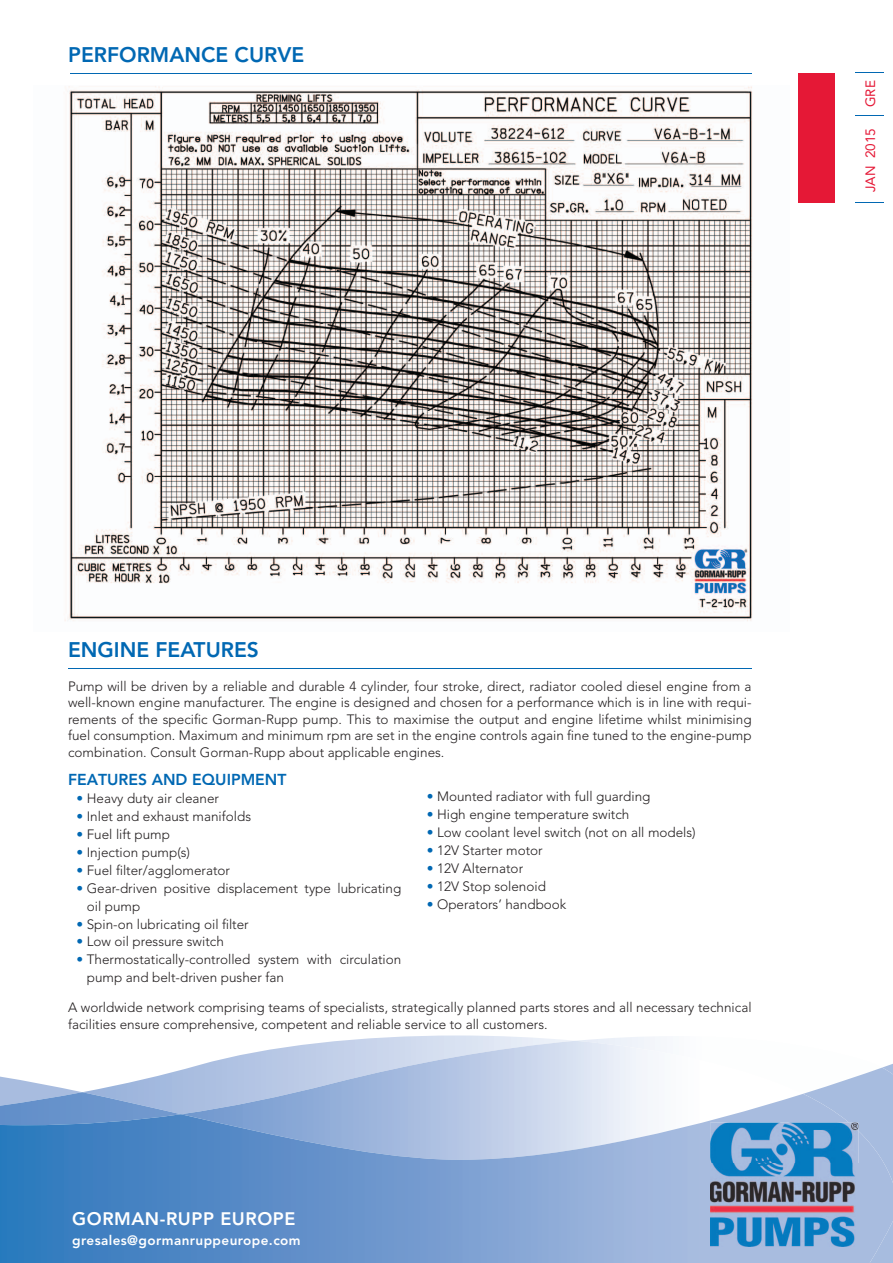
<style>
.page{position:relative;width:893px;height:1263px;background:#fff}
.page>*{position:absolute;margin:0;border:0;box-sizing:border-box;transform-origin:0 0}
.t1{font:800 21px "Avenir LT Std";color:#0168b3}
.t2{font:800 18px "Avenir LT Std";letter-spacing:.03em;color:#fff}
.t3{font:800 15.75px "Avenir LT Std";color:#0168b3}
.t4{font:300 13.5px/16.5px "Avenir LT Std";color:#231f20}
.t5{font:800 13.5px "Avenir LT Std";letter-spacing:.03em;color:#fff}
.t6{font:13.5px "Avenir LT Std";color:#e51836}
.s1{color:#0168b3}
</style>
<div class="page">
<div style="left:799px;top:73px;width:36px;height:130px;background:#e51836"></div>
<svg style="left:855px;top:115px;width:28px;height:1px"></svg>
<img style="left:0;top:1183px;width:893px;height:80px">
<svg style="left:0;top:1035px;width:893px;height:148px"></svg>
<img style="left:710px;top:1123px;width:148px;height:123px">
<img style="left:65px;top:86px;width:687px;height:535px">
<hr style="left:68px;top:669px;width:684px;height:1px;background:#0168b3">
<hr style="left:70px;top:73px;width:682px;height:1px;background:#0168b3">
<h1 class="t1" style="left:68px;top:42px;width:238px">PERFORMANCE CURVE</h1>
<p class="t6" style="left:862px;top:107px;width:28px;rotate:-90deg">GRE</p>
<p class="t6" style="left:862px;top:192px;width:66px;rotate:-90deg">JAN 2015</p>
<h1 class="t1" style="left:68px;top:637px;width:192px">ENGINE FEATURES</h1>
<p class="t4" style="left:68px;top:678px;width:685px;text-align:justify">Pump will be driven by a reliable and durable 4 cylinder, four stroke, direct, radiator cooled diesel engine from a well-known engine manufacturer. The engine is designed and chosen for a performance which is in line with requi&shy;rements of the specific Gorman-Rupp pump. This to maximise the output and engine lifetime whilst minimising fuel consumption. Maximum and minimum rpm are set in the engine controls again fine tuned to the engine-pump combination. Consult Gorman-Rupp about applicable engines.</p>
<p class="t3" style="left:68px;top:770px;width:220px">FEATURES AND EQUIPMENT</p>
<p class="t4" style="left:77px;top:790px;width:144px"><span class="s1">•</span> Heavy duty air cleaner</p>
<p class="t4" style="left:77px;top:808px;width:176px"><span class="s1">•</span> Inlet and exhaust manifolds</p>
<p class="t4" style="left:77px;top:826px;width:95px"><span class="s1">•</span> Fuel lift pump</p>
<p class="t4" style="left:77px;top:844px;width:115px"><span class="s1">•</span> Injection pump(s)</p>
<p class="t4" style="left:77px;top:862px;width:155px"><span class="s1">•</span> Fuel filter/agglomerator</p>
<p class="t4" style="left:87px;top:879px;width:316px;line-height:18px;text-indent:-10px"><span class="s1">•</span> Gear-driven positive displacement type lubricating oil pump</p>
<p class="t4" style="left:77px;top:916px;width:174px"><span class="s1">•</span> Spin-on lubricating oil filter</p>
<p class="t4" style="left:77px;top:934px;width:149px"><span class="s1">•</span> Low oil pressure switch</p>
<p class="t4" style="left:87px;top:951px;width:316px;line-height:18px;text-indent:-10px"><span class="s1">•</span> Thermostatically-controlled system with circulation pump and belt-driven pusher fan</p>
<p class="t4" style="left:427px;top:788px;width:225px"><span class="s1">•</span> Mounted radiator with full guarding</p>
<p class="t4" style="left:427px;top:806px;width:204px"><span class="s1">•</span> High engine temperature switch</p>
<p class="t4" style="left:427px;top:824px;width:270px"><span class="s1">•</span> Low coolant level switch (not on all models)</p>
<p class="t4" style="left:427px;top:842px;width:117px"><span class="s1">•</span> 12V Starter motor</p>
<p class="t4" style="left:427px;top:860px;width:98px"><span class="s1">•</span> 12V Alternator</p>
<p class="t4" style="left:427px;top:878px;width:121px"><span class="s1">•</span> 12V Stop solenoid</p>
<p class="t4" style="left:427px;top:896px;width:141px"><span class="s1">•</span> Operators’ handbook</p>
<p class="t4" style="left:68px;top:999px;width:685px">A worldwide network comprising teams of specialists, strategically planned parts stores and all necessary technical facilities ensure comprehensive, competent and reliable service to all customers.</p>
<h2 class="t2" style="left:72px;top:1207px;width:225px">GORMAN-RUPP EUROPE</h2>
<p class="t5" style="left:72px;top:1232px;width:230px">gresales@gormanruppeurope.com</p>
</div>
